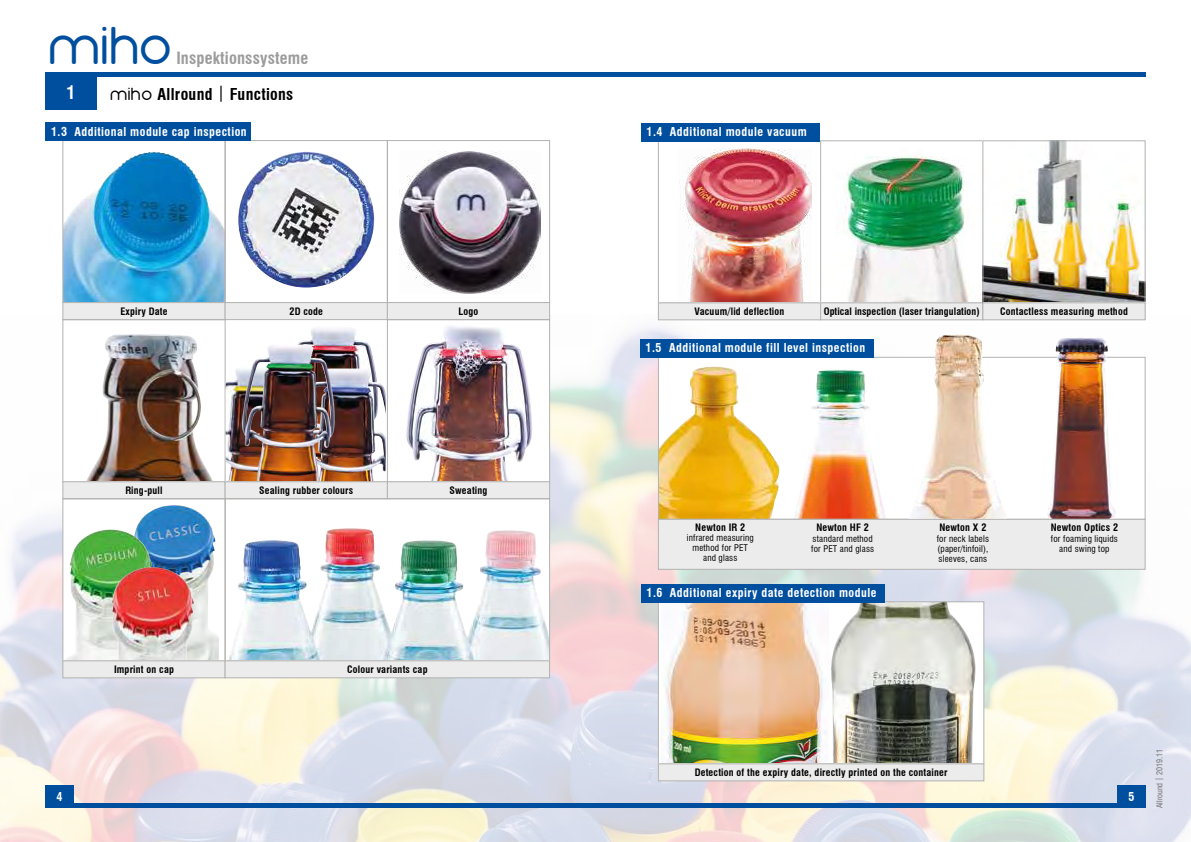
<style>
.page{position:relative;width:1191px;height:842px;background:#fff}
.page>*{position:absolute;margin:0;border:0;box-sizing:border-box;transform-origin:0 0}
.t1{font:48.4px "miho";color:#004f9e}
.t2{font:700 condensed 18px "Swiss 721 BT";color:#fff}
.t3{font:700 condensed 16.5px "Swiss 721 BT";letter-spacing:.01em;color:#9d9c9c}
.t4{font:700 condensed 16px "Swiss 721 BT";letter-spacing:.02em;color:#000}
.t5{font:700 condensed 12px "Swiss 721 BT";letter-spacing:.04em;color:#fff}
.t6{font:700 condensed 10px "Swiss 721 BT";letter-spacing:.02em;color:#000}
.t7{font:condensed 9px/10px "Swiss 721 BT";letter-spacing:.02em;color:#000;text-align:center}
.t8{font:condensed 8px "Swiss 721 BT";color:#6f6f6e}
.s1{font-family:"miho";font-weight:400;font-stretch:normal}
.s2{font-weight:400}
</style>
<div class="page">
<img style="left:0;top:315px;width:1191px;height:527px">
<div style="left:658px;top:357px;width:487px;height:212px;background:#fff"></div>
<div style="left:658px;top:602px;width:326px;height:179px;background:#fff"></div>
<div style="left:63px;top:141px;width:486px;height:536px;background:#fff"></div>
<hr style="left:45px;top:804px;width:1100px;height:4px;background:#004f9e">
<div style="left:1117px;top:785px;width:28px;height:23px;background:#004f9e"></div>
<div style="left:45px;top:785px;width:29px;height:23px;background:#004f9e"></div>
<hr style="left:45px;top:72px;width:1100px;height:4px;background:#004f9e">
<img style="left:660px;top:366px;width:120px;height:152px">
<img style="left:664px;top:603px;width:162px;height:159px">
<img style="left:831px;top:603px;width:144px;height:159px">
<img style="left:794px;top:369px;width:91px;height:149px">
<div style="left:658px;top:519px;width:487px;height:51px;background:#ececec;border:1px solid #b2b2b1"></div>
<div style="left:45px;top:76px;width:51px;height:34px;background:#004f9e"></div>
<div style="left:640px;top:339px;width:233px;height:19px;background:#004f9e"></div>
<img style="left:682px;top:149px;width:130px;height:152px">
<div style="left:658px;top:140px;width:163px;height:163px;border:1px solid #b2b2b1"></div>
<div style="left:658px;top:303px;width:162px;height:17px;background:#ececec"></div>
<div style="left:658px;top:302px;width:163px;height:18px;border:1px solid #b2b2b1"></div>
<img style="left:837px;top:142px;width:306px;height:159px">
<div style="left:820px;top:140px;width:163px;height:163px;border:1px solid #b2b2b1"></div>
<div style="left:820px;top:303px;width:162px;height:17px;background:#ececec"></div>
<div style="left:820px;top:302px;width:163px;height:18px;border:1px solid #b2b2b1"></div>
<div style="left:982px;top:140px;width:163px;height:163px;border:1px solid #b2b2b1"></div>
<div style="left:983px;top:303px;width:162px;height:17px;background:#ececec"></div>
<div style="left:982px;top:302px;width:163px;height:18px;border:1px solid #b2b2b1"></div>
<img style="left:908px;top:334px;width:98px;height:185px">
<img style="left:1046px;top:337px;width:69px;height:182px">
<div style="left:658px;top:601px;width:326px;height:163px;border:1px solid #b2b2b1"></div>
<div style="left:658px;top:764px;width:326px;height:17px;background:#ececec"></div>
<div style="left:658px;top:763px;width:326px;height:18px;border:1px solid #b2b2b1"></div>
<div style="left:641px;top:123px;width:178px;height:18px;background:#004f9e"></div>
<div style="left:641px;top:584px;width:243px;height:18px;background:#004f9e"></div>
<img style="left:64px;top:152px;width:160px;height:149px">
<div style="left:62px;top:140px;width:164px;height:163px;border:1px solid #b2b2b1"></div>
<div style="left:63px;top:303px;width:162px;height:17px;background:#ececec"></div>
<div style="left:62px;top:302px;width:164px;height:18px;border:1px solid #b2b2b1"></div>
<div style="left:225px;top:140px;width:163px;height:163px;border:1px solid #b2b2b1"></div>
<div style="left:225px;top:303px;width:162px;height:17px;background:#ececec"></div>
<div style="left:225px;top:302px;width:163px;height:18px;border:1px solid #b2b2b1"></div>
<div style="left:387px;top:140px;width:163px;height:163px;border:1px solid #b2b2b1"></div>
<div style="left:387px;top:303px;width:162px;height:17px;background:#ececec"></div>
<div style="left:387px;top:302px;width:163px;height:18px;border:1px solid #b2b2b1"></div>
<div style="left:45px;top:123px;width:206px;height:18px;background:#004f9e"></div>
<img style="left:400px;top:151px;width:140px;height:143px">
<img style="left:238px;top:151px;width:136px;height:137px;border-radius:68px">
<img style="left:136px;top:505px;width:83px;height:154px">
<img style="left:67px;top:529px;width:85px;height:130px">
<img style="left:112px;top:567px;width:82px;height:92px">
<img style="left:87px;top:334px;width:125px;height:146px">
<div style="left:62px;top:319px;width:164px;height:163px;border:1px solid #b2b2b1"></div>
<div style="left:63px;top:482px;width:162px;height:17px;background:#ececec"></div>
<div style="left:62px;top:481px;width:164px;height:18px;border:1px solid #b2b2b1"></div>
<div style="left:225px;top:482px;width:162px;height:17px;background:#ececec"></div>
<div style="left:225px;top:481px;width:163px;height:18px;border:1px solid #b2b2b1"></div>
<img style="left:406px;top:326px;width:126px;height:154px">
<div style="left:387px;top:319px;width:163px;height:163px;border:1px solid #b2b2b1"></div>
<div style="left:387px;top:482px;width:162px;height:17px;background:#ececec"></div>
<div style="left:387px;top:481px;width:163px;height:18px;border:1px solid #b2b2b1"></div>
<div style="left:62px;top:498px;width:164px;height:163px;border:1px solid #b2b2b1"></div>
<div style="left:63px;top:661px;width:162px;height:17px;background:#ececec"></div>
<div style="left:62px;top:660px;width:164px;height:18px;border:1px solid #b2b2b1"></div>
<img style="left:229px;top:530px;width:319px;height:129px">
<div style="left:225px;top:498px;width:325px;height:163px;border:1px solid #b2b2b1"></div>
<div style="left:225px;top:661px;width:324px;height:17px;background:#ececec"></div>
<div style="left:225px;top:660px;width:325px;height:18px;border:1px solid #b2b2b1"></div>
<img style="left:226px;top:369px;width:15px;height:112px">
<img style="left:297px;top:328px;width:78px;height:40px">
<img style="left:337px;top:368px;width:49px;height:113px">
<img style="left:241px;top:345px;width:96px;height:136px">
<h1 class="t1" style="left:48px;top:19px;width:125px">miho</h1>
<h3 class="t3" style="left:176px;top:48px;width:133px">Inspektionssysteme</h3>
<h2 class="t2" style="left:66px;top:82px;width:10px">1</h2>
<h3 class="t4" style="left:110px;top:84px;width:185px"><span class="s1">miho</span> Allround <span class="s2">|</span> Functions</h3>
<p class="t5" style="left:51px;top:124px;width:197px">1.3 Additional module cap inspection</p>
<p class="t5" style="left:646px;top:124px;width:162px">1.4 Additional module vacuum</p>
<p class="t6" style="left:120px;top:305px;width:49px">Expiry Date</p>
<p class="t6" style="left:289px;top:305px;width:35px">2D code</p>
<p class="t6" style="left:458px;top:305px;width:21px">Logo</p>
<p class="t6" style="left:694px;top:305px;width:91px">Vacuum/lid deflection</p>
<p class="t6" style="left:823px;top:305px;width:158px">Optical inspection (laser triangulation)</p>
<p class="t6" style="left:1000px;top:305px;width:129px">Contactless measuring method</p>
<p class="t5" style="left:645px;top:341px;width:221px">1.5 Additional module fill level inspection</p>
<p class="t6" style="left:125px;top:484px;width:39px">Ring-pull</p>
<p class="t6" style="left:259px;top:484px;width:96px">Sealing rubber colours</p>
<p class="t6" style="left:449px;top:484px;width:39px">Sweating</p>
<p class="t6" style="left:114px;top:663px;width:61px">Imprint on cap</p>
<p class="t6" style="left:347px;top:663px;width:82px">Colour variants cap</p>
<p class="t6" style="left:695px;top:521px;width:52px">Newton IR 2</p>
<p class="t7" style="left:687px;top:532px;width:68px">infrared measuring method for PET and glass</p>
<p class="t6" style="left:816px;top:521px;width:54px">Newton HF 2</p>
<p class="t7" style="left:811px;top:534px;width:65px;text-align:left">standard method for PET and glass</p>
<p class="t5" style="left:646px;top:585px;width:231px">1.6 Additional expiry date detection module</p>
<p class="t6" style="left:939px;top:521px;width:48px">Newton X 2</p>
<p class="t7" style="left:936px;top:534px;width:54px;text-align:justify">for neck labels (paper/tinfoil), sleeves, cans</p>
<p class="t6" style="left:1050px;top:521px;width:69px">Newton Optics 2</p>
<p class="t7" style="left:1051px;top:534px;width:68px">for foaming liquids and swing top</p>
<p class="t6" style="left:694px;top:766px;width:254px">Detection of the expiry date, directly printed on the container</p>
<p class="t5" style="left:57px;top:790px;width:7px">4</p>
<p class="t5" style="left:1128px;top:790px;width:7px">5</p>
<p class="t8" style="left:1154px;top:808px;width:60px;rotate:-90deg">Allround | 2019.11</p>
</div>
